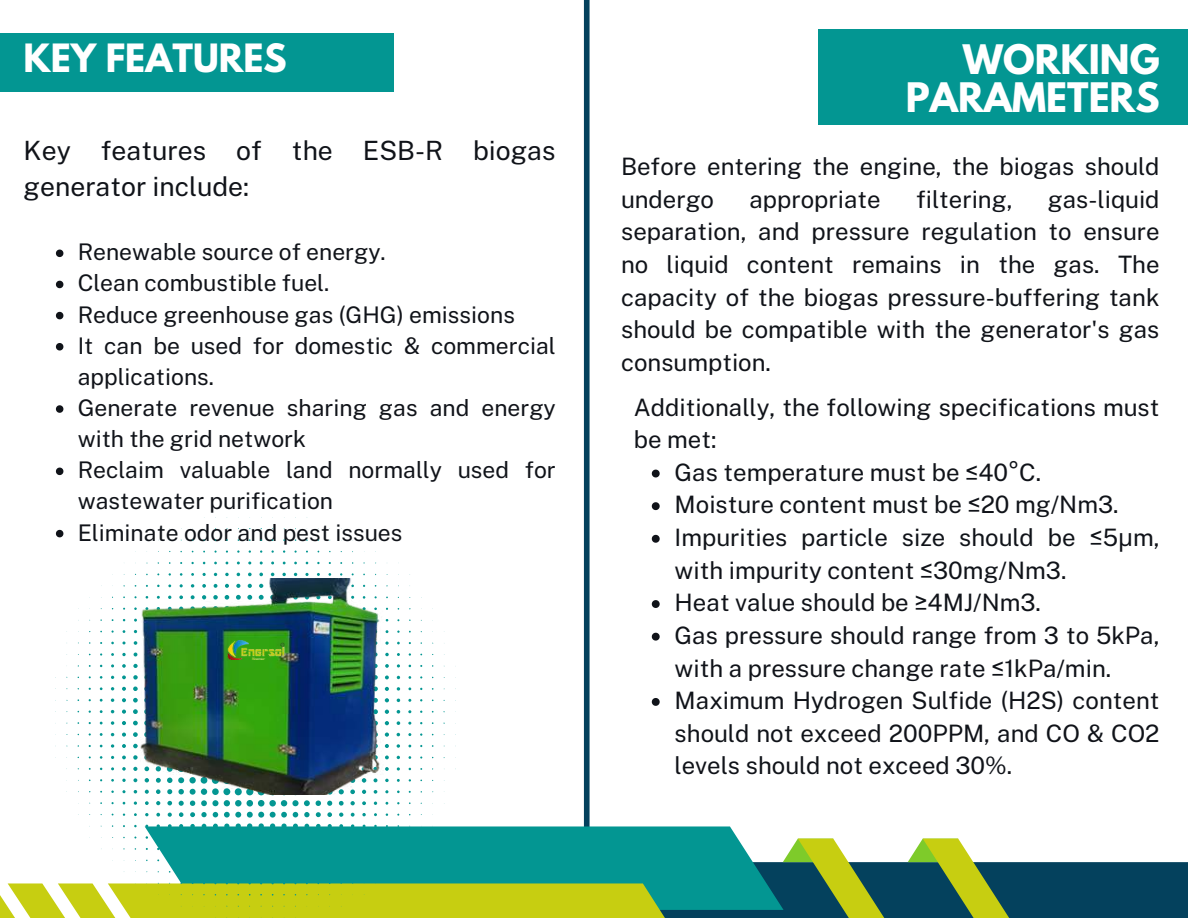
<style>
.page{position:relative;width:1188px;height:918px;background:#fff}
.page>*{position:absolute;margin:0;border:0;box-sizing:border-box;transform-origin:0 0}
.t1{font:700 36px/38.2px "League Spartan";color:#fff;text-align:right}
.t2{font:700 34.5px "League Spartan";color:#fff}
.t3{font:26.55px/36.2px "Public Sans";color:#101319}
.t4{font:24px/32.7px "Public Sans";color:#101319}
.t5{font:22.95px/31.2px "Public Sans";color:#101319}
.s1{font-family:"Noto Sans"}
</style>
<div class="page">
<div style="left:584px;top:0;width:6px;height:863px;background:#04415d"></div>
<div style="left:145px;top:826px;width:593px;height:57px;background:#039692"></div>
<svg style="left:0;top:883px;width:108px;height:35px"></svg>
<div style="left:108px;top:883px;width:413px;height:35px;background:#c7ce11"></div>
<svg style="left:521px;top:839px;width:667px;height:79px;background:#509073"></svg>
<div style="left:0;top:33px;width:393px;height:59px;background:#039692"></div>
<svg style="left:56px;top:250px;width:7px;height:7px"></svg>
<svg style="left:56px;top:281px;width:7px;height:7px"></svg>
<svg style="left:56px;top:312px;width:7px;height:7px"></svg>
<svg style="left:56px;top:343px;width:7px;height:8px"></svg>
<svg style="left:56px;top:405px;width:7px;height:8px"></svg>
<svg style="left:56px;top:468px;width:7px;height:7px"></svg>
<svg style="left:55px;top:529px;width:9px;height:9px"></svg>
<div style="left:818px;top:29px;width:370px;height:96px;background:#039692"></div>
<svg style="left:652px;top:470px;width:8px;height:7px"></svg>
<svg style="left:652px;top:502px;width:8px;height:8px"></svg>
<svg style="left:652px;top:535px;width:8px;height:8px"></svg>
<svg style="left:652px;top:600px;width:8px;height:8px"></svg>
<svg style="left:652px;top:633px;width:8px;height:8px"></svg>
<svg style="left:652px;top:698px;width:8px;height:8px"></svg>
<div style="left:258px;top:788px;width:7px;height:7px;background:#039692;border-radius:50%"></div>
<div style="left:246px;top:788px;width:7px;height:7px;background:#039692;border-radius:50%"></div>
<div style="left:269px;top:788px;width:7px;height:7px;background:#2f3320;border-radius:50%"></div>
<div style="left:235px;top:788px;width:7px;height:7px;background:#039692;border-radius:50%"></div>
<div style="left:281px;top:788px;width:7px;height:7px;background:#28261d;border-radius:50%"></div>
<div style="left:292px;top:788px;width:7px;height:7px;background:#222220;border-radius:50%"></div>
<div style="left:258px;top:800px;width:7px;height:7px;background:#039692;border-radius:50%"></div>
<div style="left:246px;top:800px;width:7px;height:7px;background:#039692;border-radius:50%"></div>
<div style="left:269px;top:800px;width:7px;height:7px;background:#039692;border-radius:50%"></div>
<div style="left:235px;top:800px;width:7px;height:7px;background:#039692;border-radius:50%"></div>
<svg style="left:281px;top:800px;width:6px;height:6px"></svg>
<svg style="left:224px;top:800px;width:6px;height:6px"></svg>
<div style="left:292px;top:800px;width:7px;height:6px;background:#039692;border-radius:50%"></div>
<div style="left:212px;top:800px;width:7px;height:6px;background:#039692;border-radius:50%"></div>
<svg style="left:293px;top:812px;width:5px;height:6px"></svg>
<svg style="left:213px;top:812px;width:5px;height:6px"></svg>
<svg style="left:304px;top:794px;width:17px;height:12px"></svg>
<svg style="left:190px;top:794px;width:17px;height:12px"></svg>
<svg style="left:247px;top:812px;width:17px;height:17px"></svg>
<svg style="left:304px;top:812px;width:6px;height:5px"></svg>
<svg style="left:201px;top:812px;width:6px;height:5px"></svg>
<svg style="left:270px;top:812px;width:17px;height:17px"></svg>
<svg style="left:224px;top:812px;width:17px;height:17px"></svg>
<svg style="left:327px;top:801px;width:5px;height:5px"></svg>
<svg style="left:179px;top:801px;width:5px;height:5px"></svg>
<svg style="left:316px;top:812px;width:5px;height:5px"></svg>
<svg style="left:293px;top:824px;width:5px;height:5px"></svg>
<svg style="left:190px;top:812px;width:5px;height:5px"></svg>
<svg style="left:213px;top:824px;width:5px;height:5px"></svg>
<svg style="left:304px;top:824px;width:5px;height:5px"></svg>
<svg style="left:202px;top:824px;width:4px;height:4px"></svg>
<svg style="left:259px;top:835px;width:5px;height:5px"></svg>
<svg style="left:247px;top:835px;width:5px;height:5px"></svg>
<svg style="left:339px;top:801px;width:5px;height:5px"></svg>
<svg style="left:327px;top:812px;width:5px;height:5px"></svg>
<svg style="left:167px;top:801px;width:5px;height:4px"></svg>
<svg style="left:236px;top:835px;width:5px;height:5px"></svg>
<svg style="left:270px;top:835px;width:5px;height:5px"></svg>
<svg style="left:179px;top:812px;width:4px;height:5px"></svg>
<svg style="left:282px;top:835px;width:4px;height:5px"></svg>
<svg style="left:316px;top:824px;width:5px;height:4px"></svg>
<svg style="left:225px;top:835px;width:4px;height:5px"></svg>
<svg style="left:293px;top:835px;width:5px;height:5px"></svg>
<svg style="left:190px;top:824px;width:5px;height:4px"></svg>
<svg style="left:213px;top:835px;width:5px;height:5px"></svg>
<svg style="left:350px;top:801px;width:5px;height:4px"></svg>
<svg style="left:305px;top:835px;width:4px;height:5px"></svg>
<svg style="left:156px;top:801px;width:4px;height:4px"></svg>
<svg style="left:339px;top:812px;width:5px;height:5px"></svg>
<svg style="left:168px;top:813px;width:4px;height:4px"></svg>
<svg style="left:259px;top:847px;width:4px;height:4px"></svg>
<svg style="left:202px;top:835px;width:4px;height:5px"></svg>
<svg style="left:248px;top:847px;width:4px;height:4px"></svg>
<svg style="left:328px;top:824px;width:4px;height:4px"></svg>
<svg style="left:271px;top:847px;width:4px;height:4px"></svg>
<svg style="left:236px;top:847px;width:4px;height:4px"></svg>
<svg style="left:179px;top:824px;width:4px;height:4px"></svg>
<svg style="left:282px;top:847px;width:4px;height:4px"></svg>
<svg style="left:225px;top:847px;width:4px;height:4px"></svg>
<svg style="left:316px;top:835px;width:4px;height:5px"></svg>
<svg style="left:351px;top:813px;width:4px;height:4px"></svg>
<svg style="left:339px;top:824px;width:4px;height:4px"></svg>
<svg style="left:362px;top:801px;width:4px;height:4px"></svg>
<svg style="left:213px;top:847px;width:4px;height:4px"></svg>
<svg style="left:191px;top:836px;width:4px;height:4px"></svg>
<svg style="left:294px;top:847px;width:3px;height:4px"></svg>
<svg style="left:168px;top:824px;width:4px;height:4px"></svg>
<svg style="left:156px;top:813px;width:4px;height:4px"></svg>
<svg style="left:145px;top:801px;width:4px;height:4px"></svg>
<svg style="left:305px;top:847px;width:4px;height:4px"></svg>
<svg style="left:259px;top:573px;width:4px;height:3px"></svg>
<svg style="left:397px;top:710px;width:3px;height:4px"></svg>
<svg style="left:397px;top:721px;width:3px;height:4px"></svg>
<svg style="left:179px;top:836px;width:4px;height:3px"></svg>
<svg style="left:328px;top:836px;width:4px;height:3px"></svg>
<svg style="left:248px;top:573px;width:4px;height:3px"></svg>
<svg style="left:111px;top:721px;width:3px;height:4px"></svg>
<svg style="left:396px;top:733px;width:4px;height:3px"></svg>
<svg style="left:202px;top:847px;width:4px;height:4px"></svg>
<svg style="left:259px;top:859px;width:4px;height:3px"></svg>
<svg style="left:225px;top:859px;width:4px;height:3px"></svg>
<svg style="left:111px;top:698px;width:3px;height:4px"></svg>
<svg style="left:397px;top:687px;width:3px;height:4px"></svg>
<svg style="left:145px;top:813px;width:4px;height:3px"></svg>
<svg style="left:282px;top:573px;width:4px;height:3px"></svg>
<svg style="left:225px;top:573px;width:4px;height:3px"></svg>
<svg style="left:236px;top:859px;width:4px;height:3px"></svg>
<svg style="left:397px;top:744px;width:3px;height:4px"></svg>
<svg style="left:351px;top:824px;width:3px;height:4px"></svg>
<svg style="left:157px;top:824px;width:3px;height:4px"></svg>
<svg style="left:111px;top:744px;width:3px;height:4px"></svg>
<svg style="left:362px;top:813px;width:4px;height:3px"></svg>
<svg style="left:191px;top:847px;width:3px;height:4px"></svg>
<svg style="left:317px;top:847px;width:3px;height:4px"></svg>
<svg style="left:111px;top:687px;width:3px;height:4px"></svg>
<svg style="left:282px;top:859px;width:4px;height:3px"></svg>
<svg style="left:134px;top:801px;width:3px;height:4px"></svg>
<svg style="left:397px;top:664px;width:3px;height:4px"></svg>
<svg style="left:202px;top:573px;width:4px;height:3px"></svg>
<svg style="left:305px;top:573px;width:4px;height:3px"></svg>
<svg style="left:397px;top:767px;width:3px;height:4px"></svg>
<svg style="left:328px;top:847px;width:3px;height:4px"></svg>
<svg style="left:202px;top:859px;width:4px;height:3px"></svg>
<svg style="left:111px;top:664px;width:3px;height:4px"></svg>
<svg style="left:55px;top:665px;width:36px;height:36px"></svg>
<img style="left:122px;top:578px;width:267px;height:216px">
<img style="left:227px;top:641px;width:57px;height:19px">
<h2 class="t2" style="left:24px;top:41px;width:265px">KEY FEATURES</h2>
<p class="t3" style="left:24px;top:133px;width:534px">Key features of the ESB-R biogas generator include:</p>
<p class="t5" style="left:78px;top:236px;width:480px">Renewable source of energy.<br>Clean combustible fuel.<br>Reduce greenhouse gas (GHG) emissions<br>It can be used for domestic &amp; commercial applications.<br>Generate revenue sharing gas and energy with the grid network<br>Reclaim valuable land normally used for wastewater purification<br>Eliminate odor and pest issues</p>
<h1 class="t1" style="left:906px;top:45px;width:255px">WORKING<br>PARAMETERS</h1>
<p class="t4" style="left:621px;top:150px;width:540px">Before entering the engine, the biogas should undergo</p>
<p class="t4" style="left:621px;top:183px;width:540px;text-align:justify;text-indent:427px">gas-liquid separation, and pressure regulation to ensure no liquid content remains in the gas. The capacity of the biogas pressure-buffering tank should be compatible with the generator's gas consumption.</p>
<p class="t4" style="left:634px;top:391px;width:527px">Additionally, the following specifications must</p>
<p class="t4" style="left:634px;top:423px;width:84px">be met:</p>
<p class="t4" style="left:675px;top:456px;width:368px">Gas temperature must be ≤40°C.</p>
<p class="t4" style="left:675px;top:488px;width:446px">Moisture content must be ≤20 mg/Nm3.</p>
<p class="t4" style="left:675px;top:521px;width:486px">Impurities particle size should be ≤5<span class="s1">μ</span>m,</p>
<p class="t4" style="left:675px;top:554px;width:393px">with impurity content ≤30mg/Nm3.</p>
<p class="t4" style="left:675px;top:586px;width:368px">Heat value should be ≥4MJ/Nm3.</p>
<p class="t4" style="left:675px;top:619px;width:486px">Gas pressure should range from 3 to 5kPa,</p>
<p class="t4" style="left:675px;top:652px;width:438px">with a pressure change rate ≤1kPa/min.</p>
<p class="t4" style="left:675px;top:684px;width:486px">Maximum Hydrogen Sulfide (H2S) content</p>
<p class="t4" style="left:675px;top:717px;width:486px">should not exceed 200PPM, and CO &amp; CO2</p>
<p class="t4" style="left:675px;top:749px;width:339px">levels should not exceed 30%.</p>
<p class="t4" style="left:749px;top:183px;width:133px">appropriate</p>
<p class="t4" style="left:916px;top:183px;width:98px">filtering,</p>
</div>
